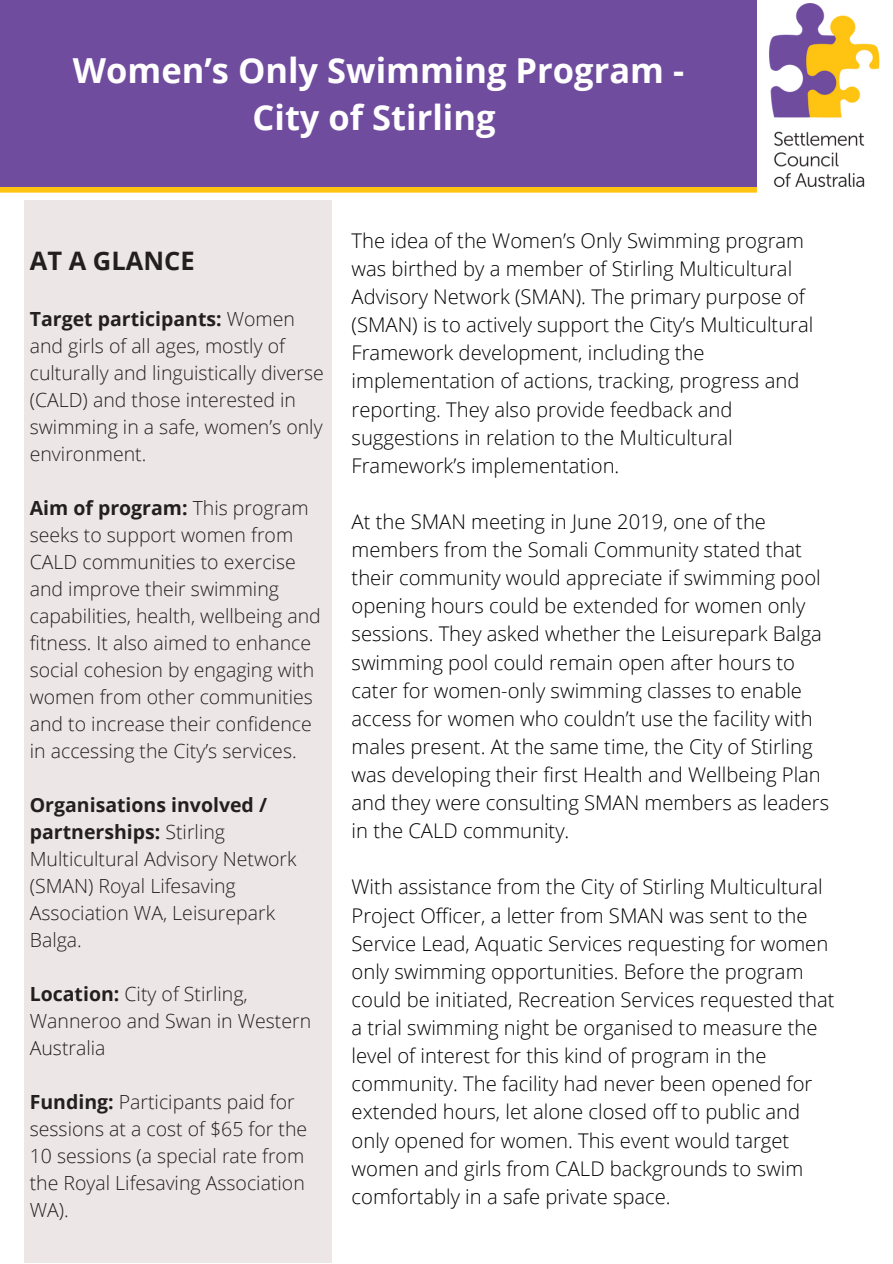
<style>
.page{position:relative;width:893px;height:1264px;background:#fff}
.page>*{position:absolute;margin:0;border:0;box-sizing:border-box;transform-origin:0 0}
.t1{font:700 34.5px/47.2px "Open Sans";color:#fff;text-align:center}
.t2{font:700 25.5px "Open Sans";color:#231f20}
.t3{font:300 20.25px/28px "Open Sans";color:#000}
.t4{font:300 19.5px/27px "Open Sans";color:#231f20}
.s1{font-weight:700}
</style>
<div class="page">
<div style="left:0;top:0;width:756px;height:187px;background:#704c9f"></div>
<div style="left:24px;top:200px;width:307px;height:1062px;background:#ede6e6"></div>
<div style="left:0;top:187px;width:756px;height:6px;background:#ffc311"></div>
<img style="left:769px;top:3px;width:110px;height:184px">
<h1 class="t1" style="left:73px;top:46px;width:612px">Women’s Only Swimming Program -<br>City of Stirling</h1>
<p class="t2" style="left:30px;top:242px;width:166px">AT A GLANCE</p>
<p class="t4" style="left:30px;top:305px;width:296px"><span class="s1">Target participants:</span> Women and girls of all ages, mostly of culturally and linguistically diverse (CALD) and those interested in swimming in a safe, women’s only environment.</p>
<p class="t4" style="left:30px;top:493px;width:292px"><span class="s1">Aim of program:</span> This program seeks to support women from<br>CALD communities to exercise and improve their swimming capabilities, health, wellbeing and fitness. It also aimed to enhance social cohesion by engaging with women from other communities and to increase their confidence in accessing the City’s services.</p>
<p class="t4" style="left:30px;top:790px;width:268px"><span class="s1">Organisations involved / partnerships:</span> Stirling<br>Multicultural Advisory Network (SMAN) Royal Lifesaving<br>Association WA, Leisurepark<br>Balga.</p>
<p class="t4" style="left:30px;top:979px;width:283px"><span class="s1">Location:</span> City of Stirling,<br>Wanneroo and Swan in Western<br>Australia</p>
<p class="t4" style="left:30px;top:1087px;width:279px"><span class="s1">Funding:</span> Participants paid for sessions at a cost of $65 for the<br>10 sessions (a special rate from the Royal Lifesaving Association<br>WA).</p>
<p class="t3" style="left:351px;top:226px;width:463px">The idea of the Women’s Only Swimming program was birthed by a member of Stirling Multicultural Advisory Network (SMAN). The primary purpose of (SMAN) is to actively support the City’s Multicultural Framework development, including the implementation of actions, tracking, progress and reporting. They also provide feedback and suggestions in relation to the Multicultural Framework’s implementation.</p>
<p class="t3" style="left:351px;top:507px;width:479px">At the SMAN meeting in June 2019, one of the members from the Somali Community stated that their community would appreciate if swimming pool opening hours could be extended for women only sessions. They asked whether the Leisurepark Balga swimming pool could remain open after hours to cater for women-only swimming classes to enable access for women who couldn’t use the facility with males present. At the same time, the City of Stirling was developing their first Health and Wellbeing Plan and they were consulting SMAN members as leaders in the CALD community.</p>
<p class="t3" style="left:351px;top:872px;width:484px">With assistance from the City of Stirling Multicultural Project Officer, a letter from SMAN was sent to the Service Lead, Aquatic Services requesting for women only swimming opportunities. Before the program could be initiated, Recreation Services requested that a trial swimming night be organised to measure the level of interest for this kind of program in the community. The facility had never been opened for extended hours, let alone closed off to public and only opened for women. This event would target women and girls from CALD backgrounds to swim comfortably in a safe private space.</p>
</div>
